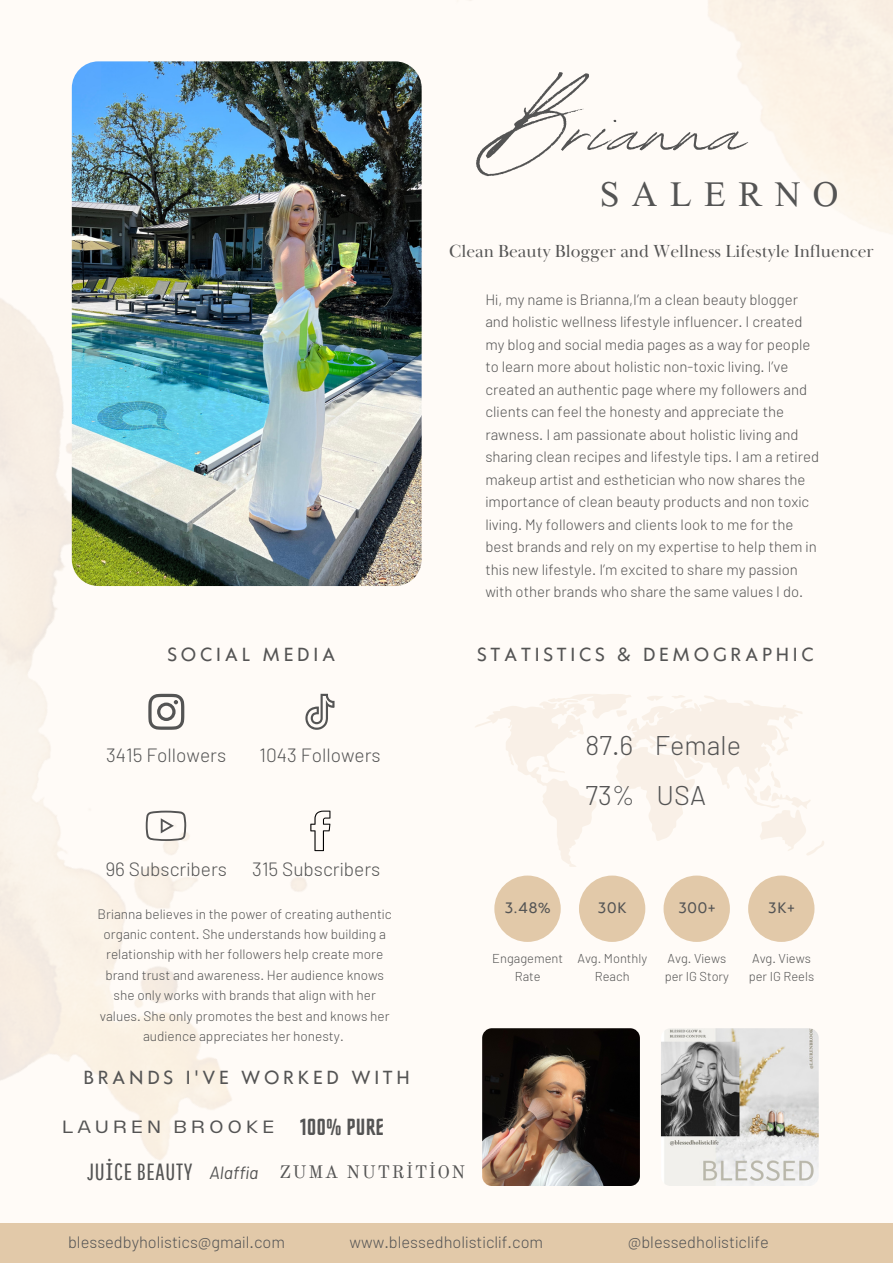
<style>
.page{position:relative;width:893px;height:1264px;background:#fff}
.page>*{position:absolute;margin:0;border:0;box-sizing:border-box;transform-origin:0 0}
.t1{font:118.35px "Revive 80 Signature";color:#545454}
.t2{font:47.25px "Lateef";letter-spacing:.265em;color:#545454}
.t3{font:300 27px/50.6px "Barlow";color:#545454}
.t4{font:23.4px "Pathway Gothic One";letter-spacing:.03em;color:#545454}
.t5{font:23.4px "Horta";letter-spacing:.03em;color:#545454}
.t6{font:300 19.2px "Barlow";color:#545454}
.t7{font:18px "Baskerville Display PT";color:#545454}
.t8{font:17.7px "Klein Text";letter-spacing:.21em;color:#545454}
.t9{font:17.7px "Old Standard";letter-spacing:.09em;color:#545454}
.t10{font:expanded 17.7px "Lazord";letter-spacing:.21em;color:#545454}
.t11{font:300 16.5px "Barlow";color:#545454}
.t12{font:300 15px/22.5px "Barlow";color:#545454}
.t13{font:14.1px "Klein Text";letter-spacing:.06em;color:#545454}
.t14{font:300 13.65px/20.4px "Barlow";color:#545454;text-align:center}
.t15{font:300 12.9px/18.3px "Barlow";color:#545454;text-align:center}
.s1{font-family:"Barlow";font-style:italic}
.s2{font-family:"Noto Sans"}
</style>
<div class="page">
<div style="left:0;top:0;width:892px;height:1262px;background:#fffbf7"></div>
<img style="left:0;top:241px;width:591px;height:945px">
<img style="left:72px;top:61px;width:349px;height:525px;border-radius:27px">
<svg style="left:474px;top:693px;width:350px;height:174px"></svg>
<svg style="left:148px;top:693px;width:36px;height:36px"></svg>
<svg style="left:146px;top:810px;width:40px;height:31px"></svg>
<svg style="left:305px;top:693px;width:29px;height:36px"></svg>
<div style="left:494px;top:875px;width:66px;height:66px;background:#e2c9a9;border-radius:50%"></div>
<div style="left:663px;top:875px;width:66px;height:66px;background:#e2c9a9;border-radius:50%"></div>
<div style="left:579px;top:875px;width:66px;height:66px;background:#e2c9a9;border-radius:50%"></div>
<div style="left:748px;top:875px;width:66px;height:66px;background:#e2c9a9;border-radius:50%"></div>
<img style="left:446px;top:0;width:446px;height:469px">
<img style="left:482px;top:1028px;width:158px;height:157px;border-radius:10px">
<img style="left:661px;top:1028px;width:157px;height:157px;border-radius:10px">
<div style="left:0;top:1223px;width:892px;height:39px;background:#e2c9a9"></div>
<svg style="left:310px;top:810px;width:20px;height:41px"></svg>
<h1 class="t1" style="left:485px;top:39px;width:262px">Brianna</h1>
<h2 class="t2" style="left:599px;top:161px;width:240px">SALERNO</h2>
<p class="t8" style="left:167px;top:645px;width:169px">SOCIAL MEDIA</p>
<p class="t6" style="left:106px;top:743px;width:122px">3415 Followers</p>
<p class="t6" style="left:259px;top:743px;width:123px">1043 Followers</p>
<p class="t6" style="left:105px;top:857px;width:123px">96 Subscribers</p>
<p class="t6" style="left:252px;top:857px;width:130px">315 Subscribers</p>
<p class="t14" style="left:98px;top:902px;width:296px">Brianna believes in the power of creating authentic organic content. She understands how building a relationship with her followers help create more brand trust and awareness. Her audience knows she only works with brands that align with her values. She only promotes the best and knows her audience appreciates her honesty.</p>
<p class="t7" style="left:449px;top:240px;width:426px">Clean Beauty Blogger and Wellness Lifestyle Influencer</p>
<p class="t12" style="left:485px;top:288px;width:335px">Hi, my name is Brianna,I’m a clean beauty blogger and holistic wellness lifestyle influencer. I created my blog and social media pages as a way for people to learn more about holistic non-toxic living. I’ve created an authentic page where my followers and clients can feel the honesty and appreciate the rawness. I am passionate about holistic living and sharing clean recipes and lifestyle tips. I am a retired makeup artist and esthetician who now shares the importance of clean beauty products and non toxic living. My followers and clients look to me for the best brands and rely on my expertise to help them in this new lifestyle. I’m excited to share my passion with other brands who share the same values I do.</p>
<p class="t8" style="left:477px;top:645px;width:338px">STATISTICS &amp; DEMOGRAPHIC</p>
<h3 class="t3" style="left:585px;top:718px;width:157px">87.6 Female<br>73% USA</h3>
<p class="t13" style="left:504px;top:900px;width:47px">3.48%</p>
<p class="t13" style="left:598px;top:900px;width:30px">30K</p>
<p class="t13" style="left:678px;top:900px;width:38px">300+</p>
<p class="t13" style="left:768px;top:900px;width:28px">3K+</p>
<p class="t15" style="left:492px;top:948px;width:72px">Engagement<br>Rate</p>
<p class="t15" style="left:577px;top:948px;width:71px">Avg. Monthly<br>Reach</p>
<p class="t15" style="left:748px;top:948px;width:67px;text-align:left">Avg. Views per IG Reels</p>
<p class="t15" style="left:664px;top:948px;width:66px;text-align:left">Avg. Views per IG Story</p>
<p class="t8" style="left:84px;top:1068px;width:328px">BRANDS I'VE WORKED WITH</p>
<p class="t10" style="left:62px;top:1117px;width:214px">LAUREN BROOKE</p>
<p class="t9" style="left:209px;top:1160px;width:257px"><span class="s1">Alaffia</span> ZUMA NUTRİTİON</p>
<h3 class="t5" style="left:300px;top:1117px;width:85px">100% PURE</h3>
<h3 class="t4" style="left:87px;top:1158px;width:107px">JU<span class="s2">İ</span>CE BEAUTY</h3>
<p class="t11" style="left:68px;top:1231px;width:218px">blessedbyholistics@gmail.com</p>
<p class="t11" style="left:349px;top:1231px;width:195px">www.blessedholisticlif.com</p>
<p class="t11" style="left:627px;top:1231px;width:143px">@blessedholisticlife</p>
</div>
